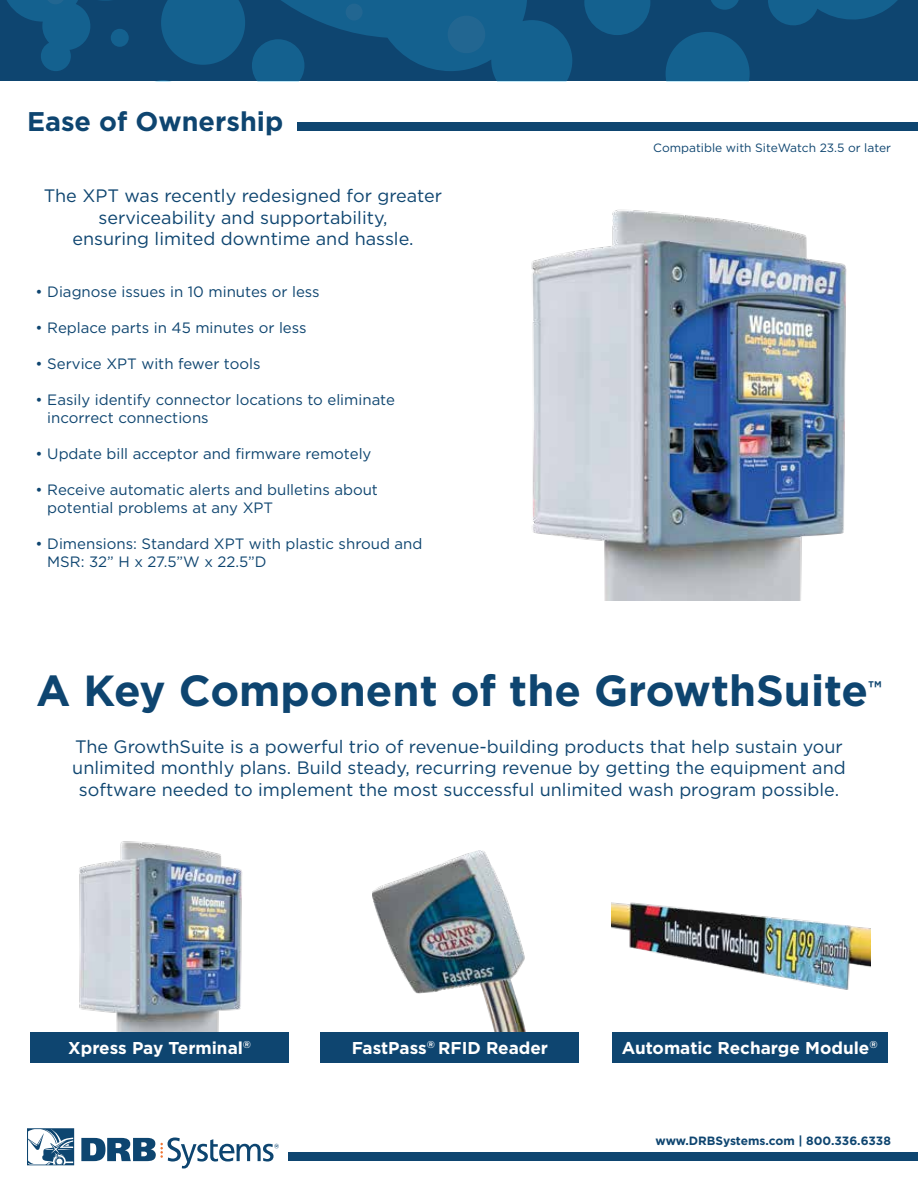
<style>
.page{position:relative;width:918px;height:1188px;background:#fff}
.page>*{position:absolute;margin:0;border:0;box-sizing:border-box;transform-origin:0 0}
.t1{font:700 43.5px "Gotham";color:#0e4570}
.t2{font:700 27px "Gotham";color:#0e4570}
.t3{font:18px/21.6px "Gotham";color:#0e4570;text-align:center}
.t4{font:700 17.1px "Gotham";color:#fff}
.t5{font:15px/18px "Gotham";color:#0e4570}
.t6{font:12px "Gotham";color:#0e4570}
.t7{font:700 12px "Gotham";color:#0e4570}
</style>
<div class="page">
<svg style="left:27px;top:1128px;width:47px;height:37px"></svg>
<svg style="left:81px;top:1138px;width:198px;height:31px"></svg>
<div style="left:288px;top:1152px;width:630px;height:9px;background:#0e4570"></div>
<div style="left:0;top:0;width:918px;height:81px;background:#0e4570"></div>
<svg style="left:814px;top:0;width:84px;height:20px"></svg>
<svg style="left:768px;top:0;width:46px;height:25px"></svg>
<svg style="left:7px;top:0;width:743px;height:81px"></svg>
<img style="left:531px;top:209px;width:316px;height:391px">
<div style="left:297px;top:122px;width:621px;height:9px;background:#0e4570"></div>
<img style="left:612px;top:902px;width:258px;height:88px">
<img style="left:79px;top:841px;width:163px;height:191px">
<img style="left:373px;top:850px;width:153px;height:182px">
<div style="left:30px;top:1032px;width:259px;height:31px;background:#0e4570"></div>
<div style="left:321px;top:1032px;width:258px;height:31px;background:#0e4570"></div>
<div style="left:612px;top:1032px;width:276px;height:31px;background:#0e4570"></div>
<h2 class="t2" style="left:27px;top:106px;width:258px">Ease of Ownership</h2>
<p class="t3" style="left:44px;top:185px;width:400px">The XPT was recently redesigned for greater serviceability and supportability,<br>ensuring limited downtime and hassle.</p>
<p class="t5" style="left:36px;top:283px;width:286px">• Diagnose issues in 10 minutes or less</p>
<p class="t5" style="left:36px;top:319px;width:272px">• Replace parts in 45 minutes or less</p>
<p class="t5" style="left:36px;top:355px;width:226px">• Service XPT with fewer tools</p>
<p class="t5" style="left:47px;top:391px;width:349px;text-indent:-12px">• Easily identify connector locations to eliminate incorrect connections</p>
<p class="t5" style="left:36px;top:445px;width:337px">• Update bill acceptor and firmware remotely</p>
<p class="t5" style="left:47px;top:481px;width:332px;text-indent:-12px">• Receive automatic alerts and bulletins about potential problems at any XPT</p>
<p class="t5" style="left:47px;top:535px;width:377px;text-indent:-12px">• Dimensions: Standard XPT with plastic shroud and<br>MSR: 32” H x 27.5”W x 22.5”D</p>
<p class="t6" style="left:653px;top:141px;width:239px">Compatible with SiteWatch 23.5 or later</p>
<h1 class="t1" style="left:36px;top:666px;width:847px">A Key Component of the GrowthSuite<sup>™</sup></h1>
<p class="t3" style="left:72px;top:735px;width:775px">The GrowthSuite is a powerful trio of revenue-building products that help sustain your unlimited monthly plans. Build steady, recurring revenue by getting the equipment and software needed to implement the most successful unlimited wash program possible.</p>
<p class="t4" style="left:68px;top:1038px;width:185px">Xpress Pay Terminal<sup>®</sup></p>
<p class="t4" style="left:352px;top:1038px;width:198px">FastPass<sup>®</sup> RFID Reader</p>
<p class="t4" style="left:622px;top:1038px;width:257px">Automatic Recharge Module<sup>®</sup></p>
<p class="t7" style="left:656px;top:1133px;width:237px">www.DRBSystems.com | 800.336.6338</p>
</div>
